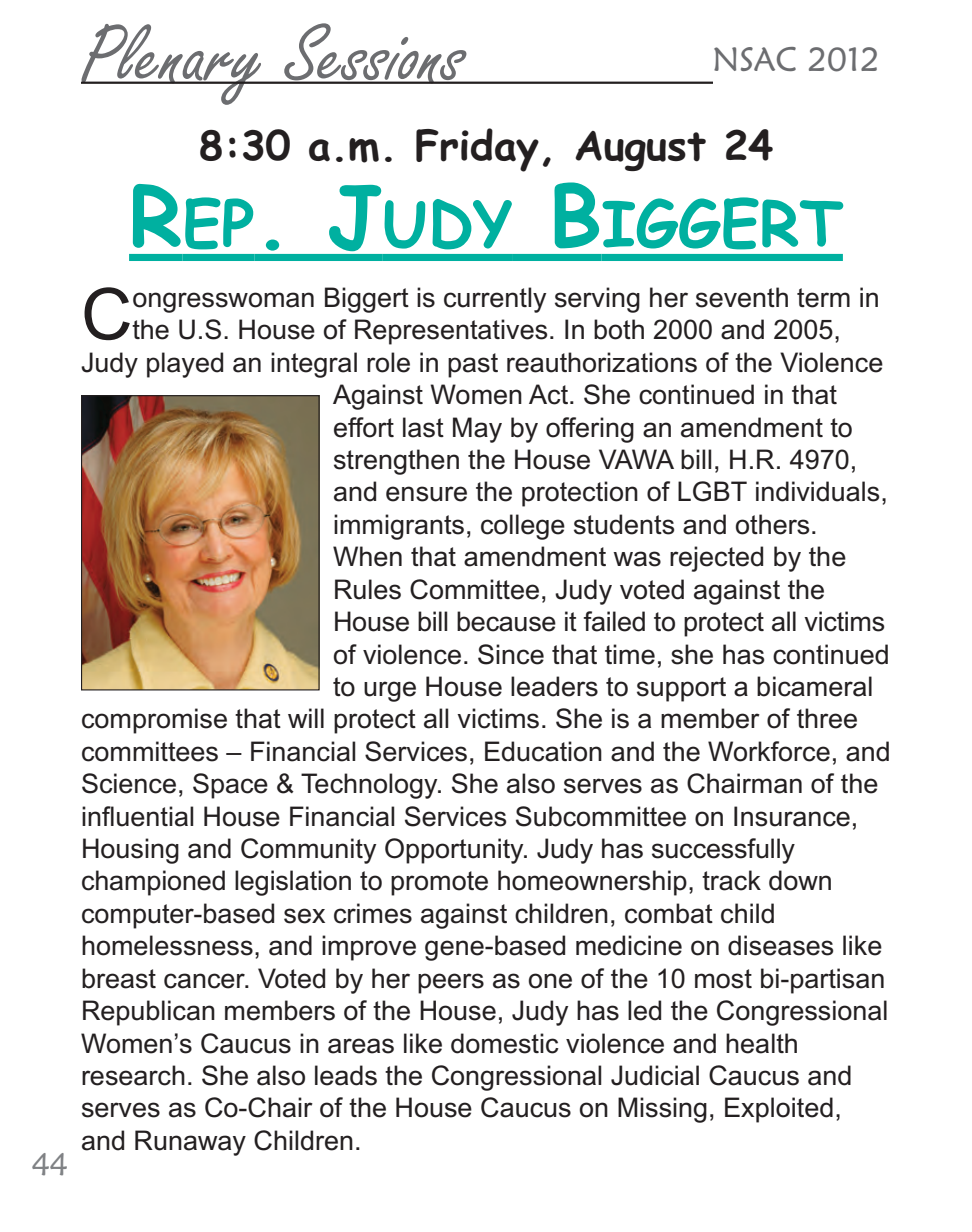
<style>
.page{position:relative;width:972px;height:1232px;background:#fff}
.page>*{position:absolute;margin:0;border:0;box-sizing:border-box;transform-origin:0 0}
.t1{font:87.75px "Freestyle Script";color:#6c6d70}
.t2{font:71.33px "Arial";color:#231f20}
.t3{font:700 62.55px "Comic Sans MS";color:#00b0a0}
.t4{font:700 40.5px "Comic Sans MS";color:#231f20}
.t5{font:33.75px "Maiandra GD";color:#6c6d70}
.t6{font:31.5px "Maiandra GD";color:#808285}
.t7{font:27px "Arial";color:#231f20}
.s1{font-size:83.25px}
</style>
<div class="page">
<hr style="left:81px;top:82px;width:632px;height:2px;background:#231f20">
<div style="left:129px;top:254px;width:53px;height:7px;background:#00b0a0"></div>
<div style="left:182px;top:254px;width:73px;height:7px;background:#00b0a0"></div>
<div style="left:255px;top:254px;width:127px;height:7px;background:#00b0a0"></div>
<div style="left:382px;top:254px;width:131px;height:7px;background:#00b0a0"></div>
<div style="left:513px;top:254px;width:89px;height:7px;background:#00b0a0"></div>
<div style="left:602px;top:254px;width:241px;height:7px;background:#00b0a0"></div>
<img style="left:83px;top:397px;width:235px;height:291px">
<div style="left:81px;top:395px;width:239px;height:295px;border:1px solid #231f20"></div>
<h1 class="t1" style="left:81px;top:0;width:387px">Plenary Sessions</h1>
<p class="t5" style="left:712px;top:40px;width:169px">NSAC 2012</p>
<h3 class="t4" style="left:199px;top:122px;width:576px">8:30 a.m. Friday, August 24</h3>
<h3 class="t3" style="left:129px;top:188px;width:715px"><span class="s1">R</span>EP<span class="s1">. J</span>UDY <span class="s1">B</span>IGGERT</h3>
<p class="t6" style="left:32px;top:1145px;width:37px">44</p>
<h2 class="t2" style="left:81px;top:273px;width:53px">C</h2>
<p class="t7" style="left:132px;top:282px;width:749px">ongresswoman Biggert is currently serving her seventh term in</p>
<p class="t7" style="left:132px;top:314px;width:710px">the U.S. House of Representatives. In both 2000 and 2005,</p>
<p class="t7" style="left:81px;top:346px;width:804px">Judy played an integral role in past reauthorizations of the Violence</p>
<p class="t7" style="left:333px;top:379px;width:505px">Against Women Act. She continued in that</p>
<p class="t7" style="left:333px;top:411px;width:521px">effort last May by offering an amendment to</p>
<p class="t7" style="left:333px;top:444px;width:526px">strengthen the House VAWA bill, H.R. 4970,</p>
<p class="t7" style="left:333px;top:476px;width:556px">and ensure the protection of LGBT individuals,</p>
<p class="t7" style="left:333px;top:508px;width:486px">immigrants, college students and others.</p>
<p class="t7" style="left:333px;top:541px;width:515px">When that amendment was rejected by the</p>
<p class="t7" style="left:333px;top:573px;width:494px">Rules Committee, Judy voted against the</p>
<p class="t7" style="left:333px;top:606px;width:554px">House bill because it failed to protect all victims</p>
<p class="t7" style="left:333px;top:638px;width:558px">of violence. Since that time, she has continued</p>
<p class="t7" style="left:333px;top:670px;width:542px">to urge House leaders to support a bicameral</p>
<p class="t7" style="left:81px;top:703px;width:779px">compromise that will protect all victims. She is a member of three</p>
<p class="t7" style="left:81px;top:735px;width:811px">committees – Financial Services, Education and the Workforce, and</p>
<p class="t7" style="left:81px;top:768px;width:799px">Science, Space &amp; Technology. She also serves as Chairman of the</p>
<p class="t7" style="left:81px;top:800px;width:779px">influential House Financial Services Subcommittee on Insurance,</p>
<p class="t7" style="left:81px;top:832px;width:716px">Housing and Community Opportunity. Judy has successfully</p>
<p class="t7" style="left:81px;top:865px;width:753px">championed legislation to promote homeownership, track down</p>
<p class="t7" style="left:81px;top:897px;width:696px">computer-based sex crimes against children, combat child</p>
<p class="t7" style="left:81px;top:930px;width:803px">homelessness, and improve gene-based medicine on diseases like</p>
<p class="t7" style="left:81px;top:962px;width:806px">breast cancer. Voted by her peers as one of the 10 most bi-partisan</p>
<p class="t7" style="left:81px;top:994px;width:809px">Republican members of the House, Judy has led the Congressional</p>
<p class="t7" style="left:81px;top:1027px;width:719px">Women’s Caucus in areas like domestic violence and health</p>
<p class="t7" style="left:81px;top:1059px;width:773px">research. She also leads the Congressional Judicial Caucus and</p>
<p class="t7" style="left:81px;top:1092px;width:762px">serves as Co-Chair of the House Caucus on Missing, Exploited,</p>
<p class="t7" style="left:81px;top:1124px;width:282px">and Runaway Children.</p>
</div>
